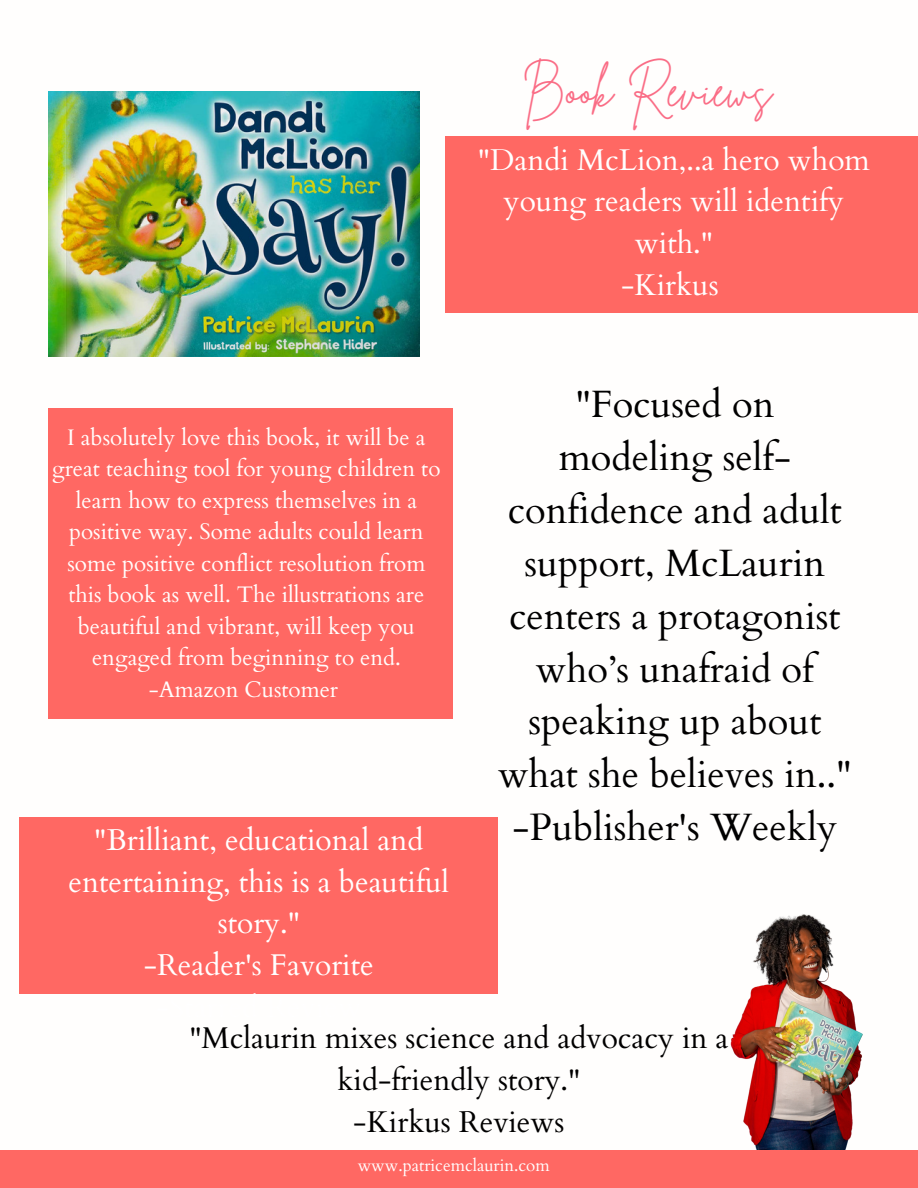
<style>
.page{position:relative;width:918px;height:1188px;background:#fff}
.page>*{position:absolute;margin:0;border:0;box-sizing:border-box;transform-origin:0 0}
.t1{font:45.3px "Brittany Signature";color:#fa6d86}
.t2{font:38.1px/52.9px "Cardo";color:#000;text-align:center}
.t3{font:30px/41.7px "Cardo";color:#fff;text-align:center}
.t4{font:30px/41.7px "Cardo";color:#000;text-align:center}
.t5{font:22.5px/31.5px "Cardo";color:#fffefd;text-align:center}
.t6{font:16.95px "Cardo";color:#fff}
</style>
<div class="page">
<div style="left:0;top:1150px;width:918px;height:38px;background:#ff6863"></div>
<div style="left:48px;top:408px;width:405px;height:311px;background:#ff6863"></div>
<img style="left:48px;top:92px;width:372px;height:264px">
<div style="left:445px;top:136px;width:473px;height:177px;background:#ff6863"></div>
<div style="left:20px;top:818px;width:478px;height:176px;background:#ff6863"></div>
<img style="left:730px;top:914px;width:133px;height:235px">
<p class="t1" style="left:522px;top:61px;width:251px">Book Reviews</p>
<p class="t3" style="left:478px;top:140px;width:393px">"Dandi McLion,..a hero whom young readers will identify with."</p>
<p class="t3" style="left:621px;top:264px;width:99px">-Kirkus</p>
<p class="t5" style="left:52px;top:422px;width:390px">I absolutely love this book, it will be a great teaching tool for young children to learn how to express themselves in a positive way. Some adults could learn some positive conflict resolution from this book as well. The illustrations are beautiful and vibrant, will keep you engaged from beginning to end.</p>
<p class="t5" style="left:149px;top:674px;width:191px">-Amazon Customer</p>
<p class="t3" style="left:68px;top:820px;width:382px">"Brilliant, educational and entertaining, this is a beautiful story."</p>
<p class="t3" style="left:144px;top:945px;width:232px">-Reader's Favorite</p>
<p class="t2" style="left:498px;top:378px;width:355px">"Focused on modeling self&shy;confidence and adult support, McLaurin centers a protagonist who’s unafraid of speaking up about what she believes in.."</p>
<p class="t2" style="left:513px;top:802px;width:326px">-Publisher's Weekly</p>
<p class="t4" style="left:189px;top:1018px;width:541px">"Mclaurin mixes science and advocacy in a kid-friendly story."</p>
<p class="t4" style="left:353px;top:1101px;width:213px">-Kirkus Reviews</p>
<p class="t6" style="left:358px;top:1154px;width:193px">www.patricemclaurin.com</p>
</div>
